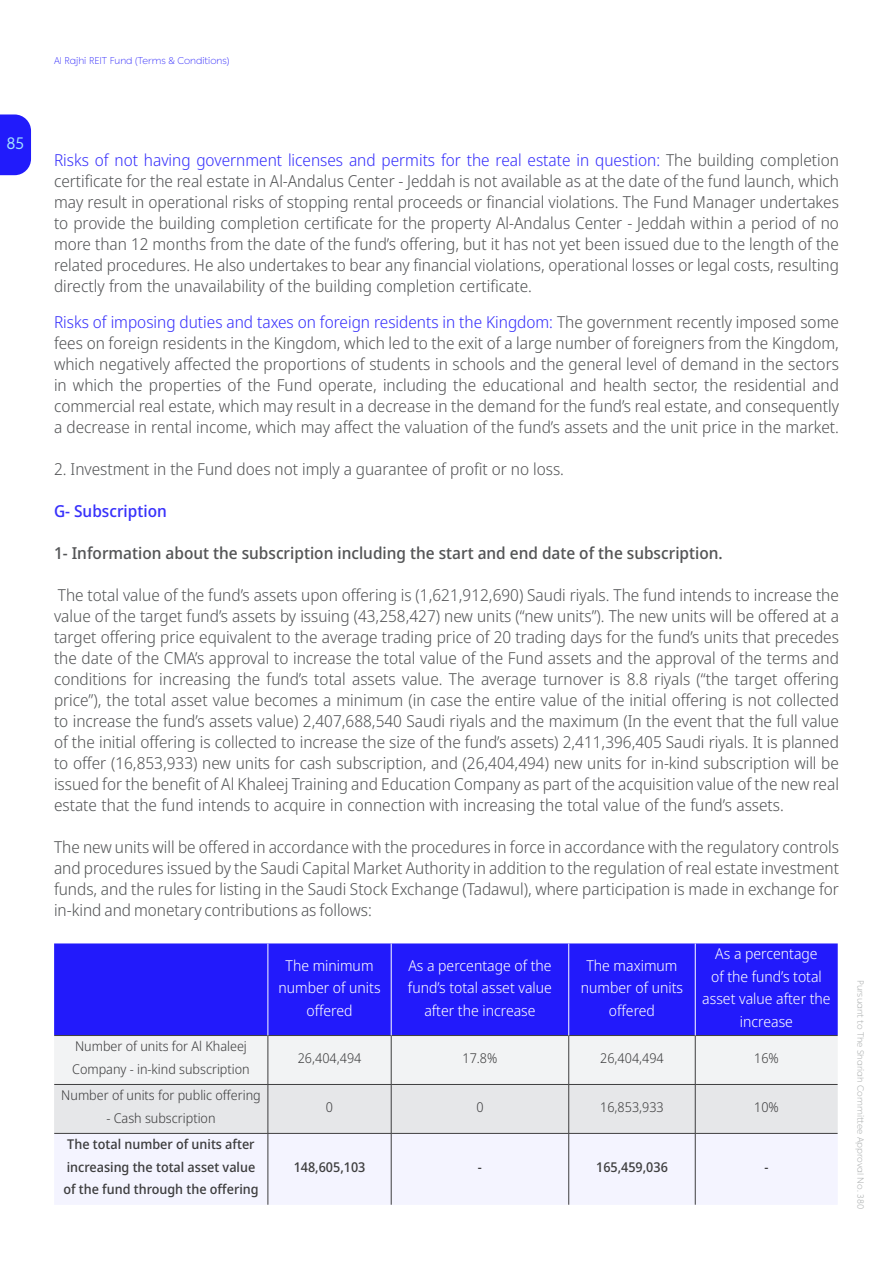
<style>
.page{position:relative;width:893px;height:1263px;background:#fff}
.page>*{position:absolute;margin:0;border:0;box-sizing:border-box;transform-origin:0 0}
.t1{font:300 16.5px/21px "Noto Sans Display";color:#545557;text-align:justify}
.t2{font:500 16.5px "Noto Sans Display";color:#545557}
.t3{font:500 16.5px "Noto Sans Display";color:#3831fb}
.t4{font:16.5px "Ping AR+LT";color:#a2e3ff}
.t5{font:300 15px/22.5px "Noto Sans Display";color:#fff;text-align:center}
.t6{font:300 13.5px/22.5px "Noto Sans Display";color:#3e3e3f}
.t7{font:500 13.5px/22.5px "Noto Sans Display";color:#3e3e3f}
.t8{font:200 9.75px "Ping AR+LT";color:#221afb}
.t9{font:300 9px "Ping AR+LT";color:#b0b3b3}
.s1{color:#3831fb}
</style>
<div class="page">
<svg style="left:0;top:114px;width:31px;height:61px;background:#2f2afb"></svg>
<div style="left:54px;top:943px;width:784px;height:92px;background:#221afb"></div>
<div style="left:54px;top:1036px;width:784px;height:97px;background:#eaebec"></div>
<div style="left:55px;top:1134px;width:782px;height:71px;background:#f4f4ff"></div>
<hr style="left:54px;top:1035px;width:214px;height:1px;background:#3e3e3f">
<hr style="left:268px;top:1035px;width:123px;height:1px;background:#3e3e3f">
<hr style="left:268px;top:1036px;width:1px;height:48px;background:#3e3e3f">
<hr style="left:391px;top:1035px;width:178px;height:1px;background:#3e3e3f">
<hr style="left:391px;top:1036px;width:1px;height:48px;background:#3e3e3f">
<hr style="left:569px;top:1035px;width:126px;height:1px;background:#3e3e3f">
<hr style="left:568px;top:1036px;width:1px;height:48px;background:#3e3e3f">
<hr style="left:695px;top:1035px;width:143px;height:1px;background:#3e3e3f">
<hr style="left:695px;top:1036px;width:1px;height:48px;background:#3e3e3f">
<hr style="left:54px;top:1084px;width:214px;height:1px;background:#3e3e3f">
<hr style="left:268px;top:1084px;width:123px;height:1px;background:#3e3e3f">
<hr style="left:268px;top:1084px;width:1px;height:49px;background:#3e3e3f">
<hr style="left:391px;top:1084px;width:178px;height:1px;background:#3e3e3f">
<hr style="left:391px;top:1084px;width:1px;height:49px;background:#3e3e3f">
<hr style="left:569px;top:1084px;width:126px;height:1px;background:#3e3e3f">
<hr style="left:568px;top:1084px;width:1px;height:49px;background:#3e3e3f">
<hr style="left:695px;top:1084px;width:143px;height:1px;background:#3e3e3f">
<hr style="left:695px;top:1084px;width:1px;height:49px;background:#3e3e3f">
<hr style="left:54px;top:1133px;width:214px;height:1px;background:#3e3e3f">
<hr style="left:268px;top:1133px;width:123px;height:1px;background:#3e3e3f">
<hr style="left:268px;top:1133px;width:1px;height:72px;background:#3e3e3f">
<hr style="left:391px;top:1133px;width:178px;height:1px;background:#3e3e3f">
<hr style="left:391px;top:1133px;width:1px;height:72px;background:#3e3e3f">
<hr style="left:569px;top:1133px;width:126px;height:1px;background:#3e3e3f">
<hr style="left:568px;top:1133px;width:1px;height:72px;background:#3e3e3f">
<hr style="left:695px;top:1133px;width:143px;height:1px;background:#3e3e3f">
<hr style="left:695px;top:1133px;width:1px;height:72px;background:#3e3e3f">
<hr style="left:268px;top:943px;width:1px;height:92px;background:#fff">
<hr style="left:391px;top:943px;width:1px;height:92px;background:#fff">
<hr style="left:568px;top:943px;width:1px;height:92px;background:#fff">
<hr style="left:695px;top:943px;width:1px;height:92px;background:#fff">
<p class="t4" style="left:7px;top:134px;width:19px">85</p>
<p class="t8" style="left:54px;top:55px;width:177px">Al Rajhi REIT Fund (Terms &amp; Conditions)</p>
<p class="t1" style="left:54px;top:150px;width:786px"><span class="s1">Risks of not having government licenses and permits for the real estate in question:</span> The building completion certificate for the real estate in Al-Andalus Center - Jeddah is not available as at the date of the fund launch, which may result in operational risks of stopping rental proceeds or financial violations. The Fund Manager undertakes to provide the building completion certificate for the property Al-Andalus Center - Jeddah within a period of no more than 12 months from the date of the fund’s offering, but it has not yet been issued due to the length of the related procedures. He also undertakes to bear any financial violations, operational losses or legal costs, resulting directly from the unavailability of the building completion certificate.</p>
<p class="t1" style="left:54px;top:312px;width:786px"><span class="s1">Risks of imposing duties and taxes on foreign residents in the Kingdom:</span> The government recently imposed some fees on foreign residents in the Kingdom, which led to the exit of a large number of foreigners from the Kingdom, which negatively affected the proportions of students in schools and the general level of demand in the sectors in which the properties of the Fund operate, including the educational and health sector, the residential and commercial real estate, which may result in a decrease in the demand for the fund’s real estate, and consequently a decrease in rental income, which may affect the valuation of the fund’s assets and the unit price in the market.</p>
<p class="t1" style="left:54px;top:459px;width:512px">2. Investment in the Fund does not imply a guarantee of profit or no loss.</p>
<p class="t3" style="left:54px;top:500px;width:114px">G- Subscription</p>
<p class="t2" style="left:54px;top:542px;width:670px">1- Information about the subscription including the start and end date of the subscription.</p>
<p class="t1" style="left:54px;top:585px;width:786px">The total value of the fund’s assets upon offering is (1,621,912,690) Saudi riyals. The fund intends to increase the value of the target fund’s assets by issuing (43,258,427) new units (“new units”). The new units will be offered at a target offering price equivalent to the average trading price of 20 trading days for the fund’s units that precedes the date of the CMA’s approval to increase the total value of the Fund assets and the approval of the terms and conditions for increasing the fund’s total assets value. The average turnover is 8.8 riyals (“the target offering price”), the total asset value becomes a minimum (in case the entire value of the initial offering is not collected to increase the fund’s assets value) 2,407,688,540 Saudi riyals and the maximum (In the event that the full value of the initial offering is collected to increase the size of the fund’s assets) 2,411,396,405 Saudi riyals. It is planned to offer (16,853,933) new units for cash subscription, and (26,404,494) new units for in-kind subscription will be issued for the benefit of Al Khaleej Training and Education Company as part of the acquisition value of the new real estate that the fund intends to acquire in connection with increasing the total value of the fund’s assets.</p>
<p class="t1" style="left:54px;top:837px;width:786px">The new units will be offered in accordance with the procedures in force in accordance with the regulatory controls and procedures issued by the Saudi Capital Market Authority in addition to the regulation of real estate investment funds, and the rules for listing in the Saudi Stock Exchange (Tadawul), where participation is made in exchange for in-kind and monetary contributions as follows:</p>
<p class="t5" style="left:278px;top:954px;width:104px">The minimum number of units offered</p>
<p class="t5" style="left:408px;top:954px;width:145px">As a percentage of the fund’s total asset value after the increase</p>
<p class="t5" style="left:581px;top:954px;width:104px">The maximum number of units offered</p>
<p class="t5" style="left:702px;top:943px;width:130px">As a percentage<br>of the fund’s total asset value after the increase</p>
<p class="t6" style="left:72px;top:1035px;width:179px">Number of units for Al Khaleej<br>Company - in-kind subscription</p>
<p class="t6" style="left:298px;top:1047px;width:65px">26,404,494</p>
<p class="t6" style="left:462px;top:1047px;width:36px">17.8%</p>
<p class="t6" style="left:600px;top:1047px;width:65px">26,404,494</p>
<p class="t6" style="left:754px;top:1047px;width:26px">16%</p>
<p class="t6" style="left:61px;top:1084px;width:201px">Number of units for public offering</p>
<p class="t6" style="left:106px;top:1107px;width:111px">- Cash subscription</p>
<p class="t6" style="left:326px;top:1096px;width:9px">0</p>
<p class="t6" style="left:476px;top:1096px;width:9px">0</p>
<p class="t6" style="left:600px;top:1096px;width:65px">16,853,933</p>
<p class="t6" style="left:754px;top:1096px;width:26px">10%</p>
<p class="t7" style="left:63px;top:1133px;width:197px">The total number of units after increasing the total asset value of the fund through the offering</p>
<p class="t7" style="left:294px;top:1156px;width:73px">148,605,103</p>
<p class="t7" style="left:478px;top:1156px;width:6px">-</p>
<p class="t7" style="left:596px;top:1156px;width:73px">165,459,036</p>
<p class="t7" style="left:764px;top:1156px;width:6px">-</p>
<p class="t9" style="left:866px;top:980px;width:231px;rotate:90deg">Pursuant to The Shariah Committee Approval No. 380</p>
</div>
